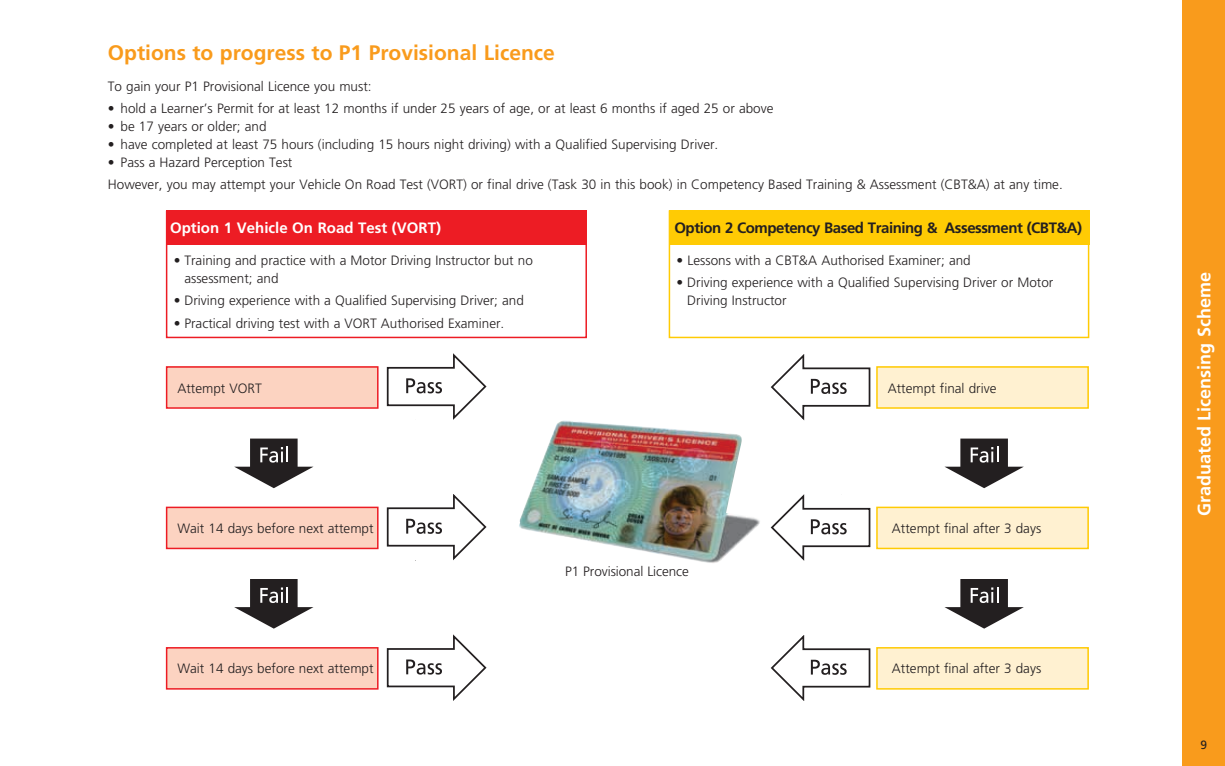
<style>
.page{position:relative;width:1225px;height:766px;background:#fff}
.page>*{position:absolute;margin:0;border:0;box-sizing:border-box;transform-origin:0 0}
.t1{font:700 21px "Frutiger";color:#f99b1c}
.t2{font:700 18px "Frutiger";color:#fff}
.t3{font:700 15px "Frutiger";letter-spacing:-.03em;color:#231f20}
.t4{font:700 15px "Frutiger";color:#fff}
.t5{font:300 13.5px/18px "Frutiger";color:#231f20}
.t6{font:12px "Frutiger";color:#231f20}
</style>
<div class="page">
<div style="left:1182px;top:0;width:43px;height:765px;background:#f99b1c"></div>
<div style="left:166px;top:211px;width:421px;height:127px;border:2px solid #ed1c24"></div>
<div style="left:166px;top:211px;width:421px;height:34px;background:#ed1c24"></div>
<div style="left:668px;top:210px;width:421px;height:128px;border:2px solid #ffcb04"></div>
<div style="left:668px;top:211px;width:421px;height:34px;background:#ffcb04"></div>
<div style="left:167px;top:367px;width:211px;height:41px;background:#fcd3c1"></div>
<div style="left:166px;top:366px;width:212px;height:42px;border:2px solid #ed1c24"></div>
<div style="left:167px;top:507px;width:211px;height:41px;background:#fcd3c1"></div>
<div style="left:166px;top:506px;width:212px;height:43px;border:2px solid #ed1c24"></div>
<div style="left:877px;top:507px;width:211px;height:41px;background:#fff1d1"></div>
<div style="left:876px;top:506px;width:213px;height:43px;border:2px solid #ffcb04"></div>
<div style="left:167px;top:647px;width:211px;height:41px;background:#fcd3c1"></div>
<div style="left:166px;top:647px;width:212px;height:42px;border:2px solid #ed1c24"></div>
<div style="left:877px;top:647px;width:211px;height:41px;background:#fff1d1"></div>
<div style="left:876px;top:647px;width:213px;height:42px;border:2px solid #ffcb04"></div>
<div style="left:877px;top:367px;width:211px;height:41px;background:#fff1d1"></div>
<div style="left:876px;top:366px;width:213px;height:42px;border:2px solid #ffcb04"></div>
<img style="left:519px;top:420px;width:241px;height:143px">
<svg style="left:770px;top:494px;width:101px;height:66px"></svg>
<svg style="left:770px;top:635px;width:101px;height:65px"></svg>
<svg style="left:770px;top:354px;width:101px;height:66px"></svg>
<svg style="left:386px;top:494px;width:100px;height:66px"></svg>
<svg style="left:386px;top:353px;width:100px;height:66px"></svg>
<svg style="left:234px;top:438px;width:79px;height:50px"></svg>
<svg style="left:234px;top:579px;width:79px;height:49px"></svg>
<svg style="left:944px;top:438px;width:79px;height:50px"></svg>
<svg style="left:944px;top:579px;width:79px;height:49px"></svg>
<svg style="left:386px;top:634px;width:100px;height:66px"></svg>
<h1 class="t1" style="left:108px;top:40px;width:448px">Options to progress to P1 Provisional Licence</h1>
<p class="t5" style="left:108px;top:77px;width:265px">To gain your P1 Provisional Licence you must:</p>
<p class="t5" style="left:108px;top:99px;width:667px">• hold a Learner’s Permit for at least 12 months if under 25 years of age, or at least 6 months if aged 25 or above</p>
<p class="t5" style="left:108px;top:117px;width:160px">• be 17 years or older; and</p>
<p class="t5" style="left:108px;top:135px;width:612px">• have completed at least 75 hours (including 15 hours night driving) with a Qualified Supervising Driver.</p>
<p class="t5" style="left:108px;top:151px;width:956px;line-height:22.2px">• Pass a Hazard Perception Test<br>However, you may attempt your Vehicle On Road Test (VORT) or final drive (Task 30 in this book) in Competency Based Training &amp; Assessment (CBT&amp;A) at any time.</p>
<p class="t4" style="left:170px;top:219px;width:272px">Option 1 Vehicle On Road Test (VORT)</p>
<p class="t3" style="left:674px;top:218px;width:409px">Option 2 Competency Based Training &amp; Assessment (CBT&amp;A)</p>
<p class="t5" style="left:184px;top:251px;width:350px;text-indent:-11px">• Training and practice with a Motor Driving Instructor but no assessment; and</p>
<p class="t5" style="left:174px;top:292px;width:352px">• Driving experience with a Qualified Supervising Driver; and</p>
<p class="t5" style="left:174px;top:314px;width:332px">• Practical driving test with a VORT Authorised Examiner.</p>
<p class="t5" style="left:676px;top:251px;width:296px">• Lessons with a CBT&amp;A Authorised Examiner; and</p>
<p class="t5" style="left:687px;top:274px;width:368px;text-indent:-11px">• Driving experience with a Qualified Supervising Driver or Motor<br>Driving Instructor</p>
<p class="t5" style="left:177px;top:379px;width:86px">Attempt VORT</p>
<p class="t5" style="left:887px;top:379px;width:110px">Attempt final drive</p>
<p class="t5" style="left:177px;top:519px;width:198px">Wait 14 days before next attempt</p>
<p class="t5" style="left:892px;top:519px;width:151px">Attempt final after 3 days</p>
<p class="t5" style="left:565px;top:562px;width:125px">P1 Provisional Licence</p>
<p class="t5" style="left:177px;top:659px;width:198px">Wait 14 days before next attempt</p>
<p class="t5" style="left:892px;top:659px;width:151px">Attempt final after 3 days</p>
<h2 class="t2" style="left:1193px;top:516px;width:246px;rotate:-90deg">Graduated Licensing Scheme</h2>
<p class="t6" style="left:1200px;top:737px;width:8px">9</p>
</div>
